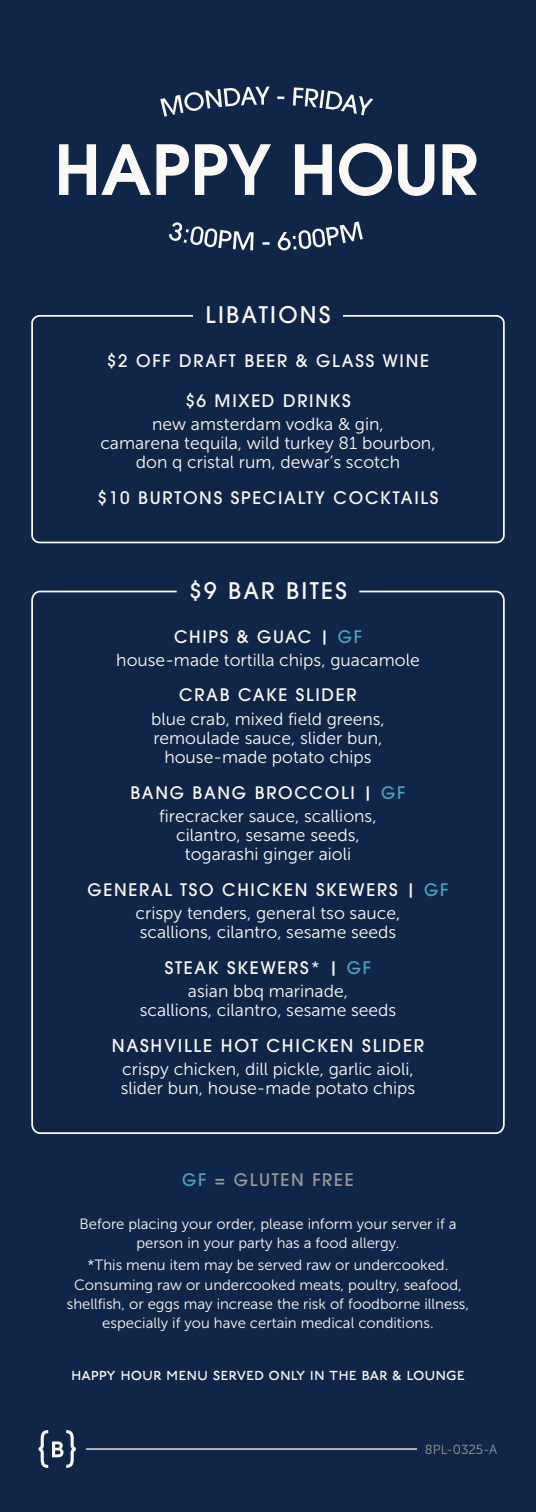
<style>
.page{position:relative;width:536px;height:1512px;background:#fff}
.page>*{position:absolute;margin:0;border:0;box-sizing:border-box;transform-origin:0 0}
.t1{font:600 68.42px "ITC Avant Garde Pro";color:#fbf9f5}
.t2{font:500 22.75px "ITC Avant Garde Pro";letter-spacing:.1em;color:#fbf9f5}
.t3{font:17.5px/19.2px "Museo Sans 300";color:#fbf9f5}
.t4{font:17.5px "P22 Underground Bk P";color:#fbf9f5}
.t5{font:500 17.5px "ITC Avant Garde Pro";letter-spacing:.1em;color:#fbf9f5}
.t6{font:500 17.15px "ITC Avant Garde Pro";letter-spacing:.1em;color:#fbf9f5}
.t7{font:500 17.15px "ITC Avant Garde Pro";letter-spacing:.1em;color:#989999}
.t8{font:14.88px/19.2px "Museo Sans 300";color:#fbf9f5;text-align:center}
.t9{font:13.12px "Museo Sans 300";color:#989999}
.s1{font-family:"ITC Avant Garde Pro";font-size:16.1px}
.s2{color:#4ea1bd}
</style>
<div class="page">
<div style="left:0;top:0;width:535px;height:1512px;background:#102649"></div>
<div style="left:31px;top:315px;width:473px;height:228px;border:2px solid #fbf9f5;border-radius:8px"></div>
<div style="left:31px;top:591px;width:473px;height:543px;border:2px solid #fbf9f5;border-radius:8px"></div>
<svg style="left:39px;top:1430px;width:37px;height:38px"></svg>
<hr style="left:86px;top:1448px;width:331px;height:2px;background:#fbf9f5">
<svg style="left:160px;top:87px;width:109px;height:30px"></svg>
<svg style="left:277px;top:96px;width:7px;height:3px"></svg>
<svg style="left:293px;top:87px;width:80px;height:28px"></svg>
<svg style="left:169px;top:222px;width:84px;height:28px"></svg>
<svg style="left:262px;top:242px;width:7px;height:3px"></svg>
<svg style="left:277px;top:221px;width:85px;height:30px"></svg>
<h1 class="t1" style="left:54px;top:125px;width:425px">HAPPY HOUR</h1>
<p class="t2" style="left:205px;top:301px;width:126px">LIBATIONS</p>
<p class="t6" style="left:107px;top:350px;width:323px">$2 OFF DRAFT BEER &amp; GLASS WINE</p>
<p class="t6" style="left:185px;top:390px;width:167px">$6 MIXED DRINKS</p>
<p class="t3" style="left:152px;top:414px;width:233px">new amsterdam vodka <span class="s1">&amp;</span> gin,</p>
<p class="t3" style="left:100px;top:433px;width:336px">camarena tequila, wild turkey 81 bourbon,</p>
<p class="t3" style="left:136px;top:453px;width:266px">don q cristal rum, dewar’s scotch</p>
<p class="t6" style="left:97px;top:487px;width:342px">$10 BURTONS SPECIALTY COCKTAILS</p>
<p class="t2" style="left:189px;top:576px;width:159px">$9 BAR BITES</p>
<p class="t6" style="left:174px;top:625px;width:189px">CHIPS &amp; GUAC | <span class="s2">GF</span></p>
<p class="t3" style="left:116px;top:650px;width:305px">house-made tortilla chips, guacamole</p>
<p class="t6" style="left:179px;top:684px;width:179px">CRAB CAKE SLIDER</p>
<p class="t3" style="left:151px;top:709px;width:235px">blue crab, mixed field greens,</p>
<p class="t3" style="left:153px;top:728px;width:230px">remoulade sauce, slider bun,</p>
<p class="t3" style="left:164px;top:747px;width:209px">house-made potato chips</p>
<p class="t6" style="left:130px;top:782px;width:276px">BANG BANG BROCCOLI | <span class="s2">GF</span></p>
<p class="t3" style="left:159px;top:806px;width:219px">firecracker sauce, scallions,</p>
<p class="t3" style="left:176px;top:825px;width:185px">cilantro, sesame seeds,</p>
<p class="t3" style="left:185px;top:845px;width:168px">togarashi ginger aioli</p>
<p class="t6" style="left:87px;top:879px;width:362px">GENERAL TSO CHICKEN SKEWERS | <span class="s2">GF</span></p>
<p class="t3" style="left:135px;top:904px;width:266px">crispy tenders, general tso sauce, scallions, cilantro, sesame seeds</p>
<p class="t6" style="left:165px;top:957px;width:207px">STEAK SKEWERS* | <span class="s2">GF</span></p>
<p class="t3" style="left:188px;top:982px;width:161px">asian bbq marinade,</p>
<p class="t3" style="left:140px;top:1001px;width:258px">scallions, cilantro, sesame seeds</p>
<p class="t5" style="left:112px;top:1035px;width:314px">NASHVILLE HOT CHICKEN SLIDER</p>
<p class="t3" style="left:122px;top:1060px;width:293px">crispy chicken, dill pickle, garlic aioli,</p>
<p class="t3" style="left:121px;top:1079px;width:296px">slider bun, house-made potato chips</p>
<p class="t7" style="left:182px;top:1169px;width:173px"><span class="s2">GF</span> = GLUTEN FREE</p>
<p class="t8" style="left:79px;top:1214px;width:378px">Before placing your order, please inform your server if a person in your party has a food allergy.</p>
<p class="t8" style="left:67px;top:1256px;width:403px">*This menu item may be served raw or undercooked.<br>Consuming raw or undercooked meats, poultry, seafood, shellfish, or eggs may increase the risk of foodborne illness, especially if you have certain medical conditions.</p>
<p class="t4" style="left:71px;top:1365px;width:395px">happy hour menu served only in the bar &amp; lounge</p>
<p class="t9" style="left:424px;top:1442px;width:74px">8PL-0325-A</p>
</div>
